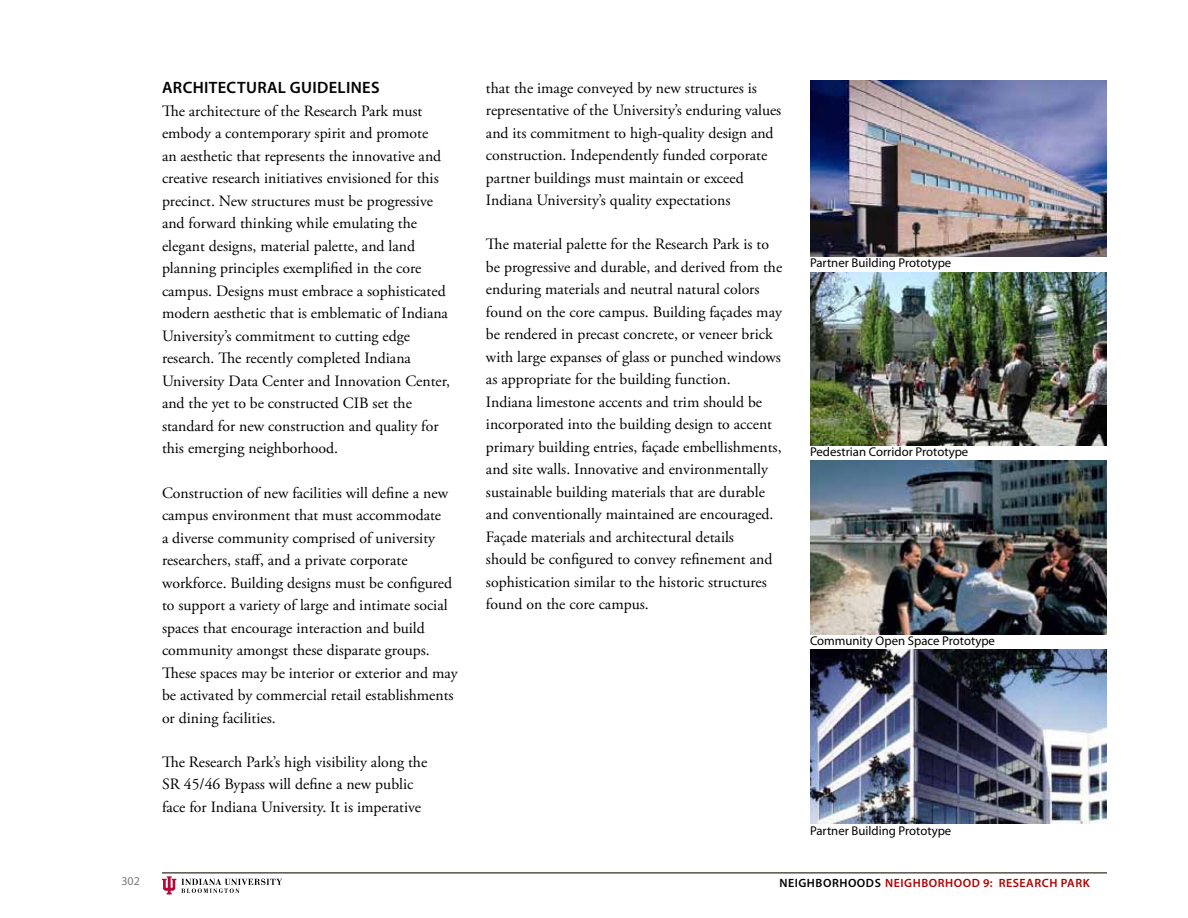
<style>
.page{position:relative;width:1188px;height:918px;background:#fff}
.page>*{position:absolute;margin:0;border:0;box-sizing:border-box;transform-origin:0 0}
.t1{font:600 16.5px "Myriad Pro";color:#000}
.t2{font:15.75px/22.5px "Adobe Garamond Pro";color:#000}
.t3{font:12.75px "Myriad Pro";color:#000}
.t4{font:600 12px "Myriad Pro";letter-spacing:.045em;color:#b20000}
.t5{font:600 12px "Myriad Pro";color:#000}
.t6{font:12px "Myriad Pro";color:#77787b}
</style>
<div class="page">
<hr style="left:162px;top:872px;width:945px;height:2px;background:#54534a">
<svg style="left:162px;top:876px;width:120px;height:19px"></svg>
<img style="left:810px;top:81px;width:296px;height:175px">
<img style="left:811px;top:460px;width:296px;height:174px">
<img style="left:810px;top:273px;width:296px;height:172px">
<img style="left:811px;top:650px;width:296px;height:173px">
<p class="t1" style="left:162px;top:77px;width:22px">ARCHITECTURAL</p>
<p class="t1" style="left:290px;top:77px;width:21px">GUIDELINES</p>
<p class="t2" style="left:162px;top:100px;width:290px">The architecture of the Research Park must embody a contemporary spirit and promote<br>an aesthetic that represents the innovative and creative research initiatives envisioned for this precinct. New structures must be progressive and forward thinking while emulating the elegant designs, material palette, and land planning principles exemplified in the core campus. Designs must embrace a sophisticated modern aesthetic that is emblematic of Indiana University’s commitment to cutting edge research. The recently completed Indiana University Data Center and Innovation Center, and the yet to be constructed CIB set the standard for new construction and quality for this emerging neighborhood.</p>
<p class="t2" style="left:162px;top:482px;width:297px">Construction of new facilities will define a new campus environment that must accommodate<br>a diverse community comprised of university researchers, staff, and a private corporate workforce. Building designs must be configured to support a variety of large and intimate social spaces that encourage interaction and build community amongst these disparate groups.<br>These spaces may be interior or exterior and may be activated by commercial retail establishments or dining facilities.</p>
<p class="t2" style="left:162px;top:751px;width:267px">The Research Park’s high visibility along the<br>SR 45/46 Bypass will define a new public face for Indiana University. It is imperative</p>
<p class="t2" style="left:486px;top:77px;width:297px">that the image conveyed by new structures is representative of the University’s enduring values and its commitment to high-quality design and construction. Independently funded corporate partner buildings must maintain or exceed Indiana University’s quality expectations</p>
<p class="t2" style="left:486px;top:234px;width:298px">The material palette for the Research Park is to be progressive and durable, and derived from the enduring materials and neutral natural colors found on the core campus. Building façades may be rendered in precast concrete, or veneer brick with large expanses of glass or punched windows as appropriate for the building function.<br>Indiana limestone accents and trim should be incorporated into the building design to accent primary building entries, façade embellishments, and site walls. Innovative and environmentally sustainable building materials that are durable and conventionally maintained are encouraged.<br>Façade materials and architectural details<br>should be configured to convey refinement and sophistication similar to the historic structures found on the core campus.</p>
<p class="t3" style="left:810px;top:256px;width:143px">Partner Building Prototype</p>
<p class="t3" style="left:810px;top:445px;width:160px">Pedestrian Corridor Prototype</p>
<p class="t3" style="left:810px;top:634px;width:187px">Community Open Space Prototype</p>
<p class="t3" style="left:810px;top:823px;width:143px">Partner Building Prototype</p>
<p class="t6" style="left:122px;top:875px;width:20px">302</p>
<p class="t5" style="left:779px;top:875px;width:9px">NEIGHBORHOODS</p>
<p class="t4" style="left:885px;top:875px;width:206px">NEIGHBORHOOD 9: RESEARCH PARK</p>
</div>
